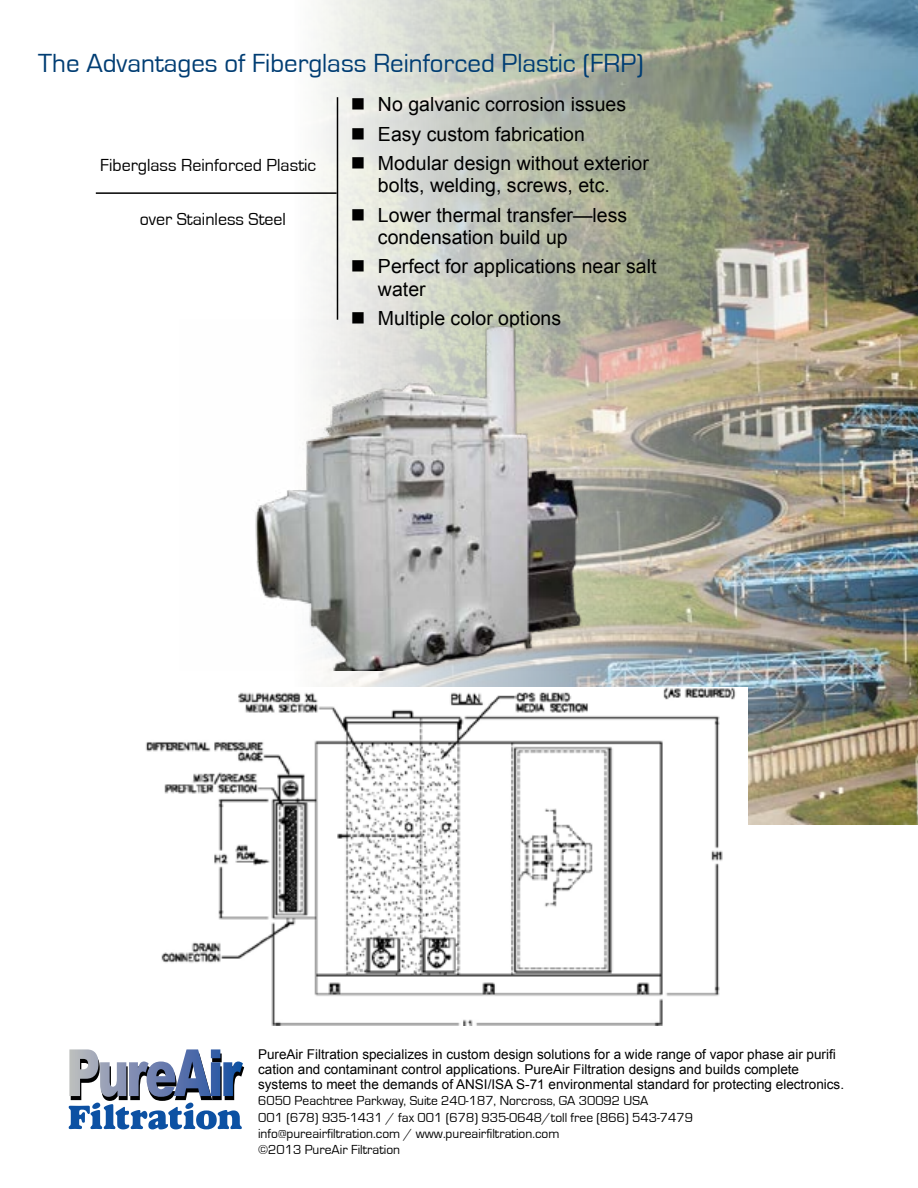
<style>
.page{position:relative;width:918px;height:1188px;background:#fff}
.page>*{position:absolute;margin:0;border:0;box-sizing:border-box;transform-origin:0 0}
.t1{font:27px "Eurostile";color:#003d73}
.t2{font:19.5px/29.2px "Arial";color:#000}
.t3{font:18px "Eurostile";color:#000}
.t4{font:13.5px/15px "Arial";color:#000}
.t5{font:13.5px/16.2px "Eurostile";color:#000}
</style>
<div class="page">
<img style="left:316px;top:0;width:602px;height:825px">
<hr style="left:96px;top:192px;width:241px;height:2px;background:#000">
<hr style="left:337px;top:97px;width:1px;height:223px;background:#000">
<img style="left:255px;top:320px;width:363px;height:350px">
<img style="left:146px;top:687px;width:601px;height:338px">
<svg style="left:69px;top:1049px;width:175px;height:80px"></svg>
<svg style="left:353px;top:99px;width:11px;height:11px"></svg>
<svg style="left:353px;top:128px;width:11px;height:11px"></svg>
<svg style="left:353px;top:157px;width:11px;height:11px"></svg>
<svg style="left:353px;top:209px;width:11px;height:11px"></svg>
<svg style="left:353px;top:261px;width:11px;height:11px"></svg>
<svg style="left:353px;top:312px;width:11px;height:12px"></svg>
<h1 class="t1" style="left:38px;top:49px;width:607px">The Advantages of Fiberglass Reinforced Plastic (FRP)</h1>
<h2 class="t2" style="left:378px;top:90px;width:272px">No galvanic corrosion issues<br>Easy custom fabrication<br>Modular design without exterior</h2>
<h2 class="t2" style="left:378px;top:171px;width:251px">bolts, welding, screws, etc.<br>Lower thermal transfer—less</h2>
<h2 class="t2" style="left:378px;top:223px;width:280px">condensation build up<br>Perfect for applications near salt</h2>
<h2 class="t2" style="left:378px;top:275px;width:185px">water<br>Multiple color options</h2>
<h3 class="t3" style="left:100px;top:155px;width:218px">Fiberglass Reinforced Plastic</h3>
<h3 class="t3" style="left:140px;top:210px;width:148px">over Stainless Steel</h3>
<p class="t4" style="left:258px;top:1047px;width:588px">PureAir Filtration specializes in custom design solutions for a wide range of vapor phase air purifi cation and contaminant control applications. PureAir Filtration designs and builds complete systems to meet the demands of ANSI/ISA S-71 environmental standard for protecting electronics.</p>
<p class="t5" style="left:258px;top:1093px;width:436px">6050 Peachtree Parkway, Suite 240-187, Norcross, GA 30092 USA<br>001 (678) 935-1431 / fax 001 (678) 935-0648/toll free (866) 543-7479 info@pureairfiltration.com / www.pureairfiltration.com<br>©2013 PureAir Filtration</p>
</div>
